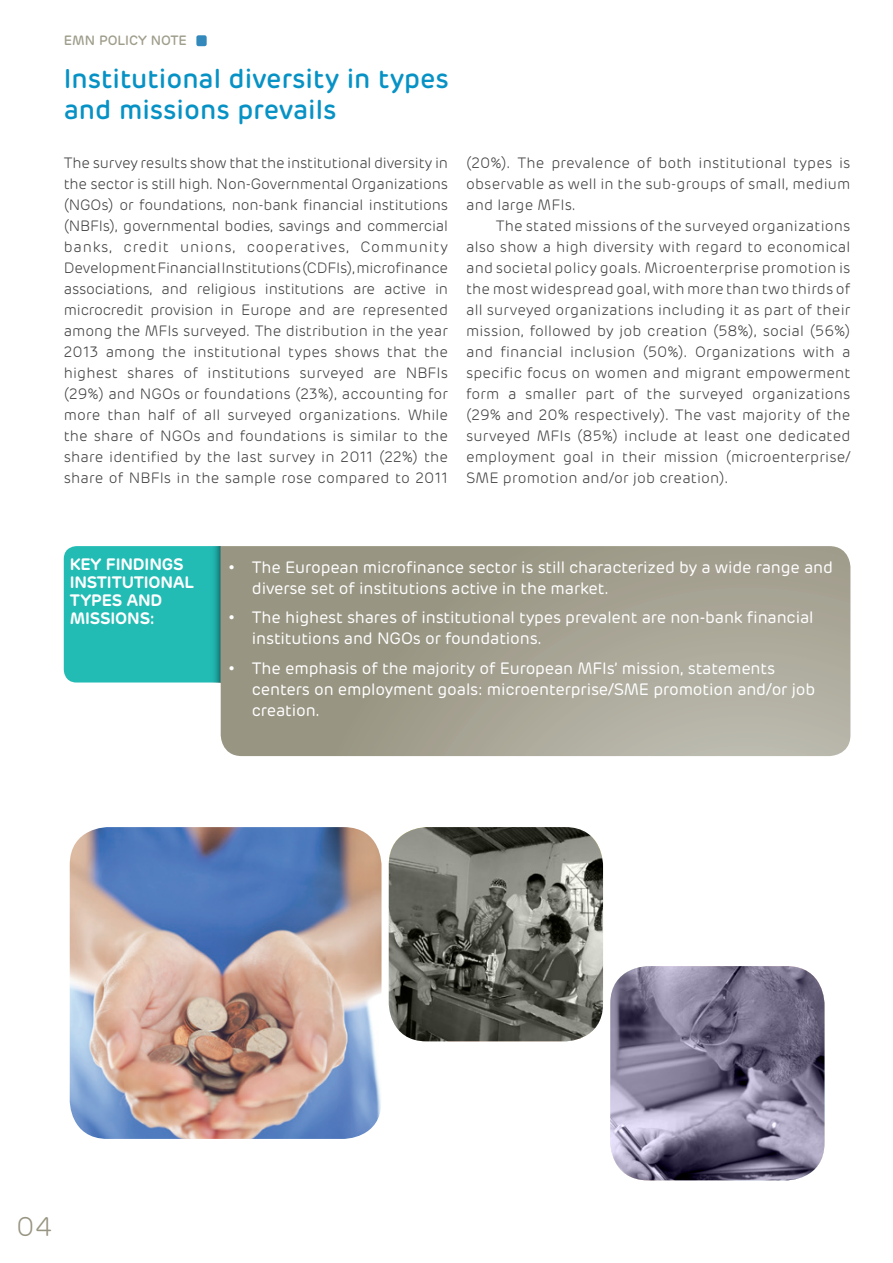
<style>
.page{position:relative;width:893px;height:1263px;background:#fff}
.page>*{position:absolute;margin:0;border:0;box-sizing:border-box;transform-origin:0 0}
.t1{font:500 27px/31.5px "Rubrik";color:#0792c5}
.t2{font:300 27px "Rubrik";color:#979481}
.t3{font:16.5px/21px "Rubrik";letter-spacing:-.01em;color:#fff}
.t4{font:600 16.5px/18px "Rubrik";letter-spacing:-.01em;color:#fff}
.t5{font:300 15px/21px "Rubrik";letter-spacing:.01em;color:#3e3e3f;text-align:justify}
.t6{font:500 13.5px "Rubrik";color:#9f9d8b}
</style>
<div class="page">
<div style="left:64px;top:546px;width:144px;height:136px;background:#22bcb5"></div>
<svg style="left:208px;top:546px;width:13px;height:136px;background:#22a59f"></svg>
<svg style="left:221px;top:546px;width:629px;height:210px;background:#a3a090"></svg>
<img style="left:70px;top:827px;width:312px;height:312px">
<img style="left:389px;top:827px;width:214px;height:214px">
<img style="left:610px;top:966px;width:214px;height:214px">
<svg style="left:389px;top:827px;width:214px;height:214px;background:#67685f"></svg>
<svg style="left:610px;top:966px;width:214px;height:214px;background:#7e7792"></svg>
<div style="left:196px;top:35px;width:11px;height:11px;background:#3388bc;border-radius:2px"></div>
<p class="t6" style="left:64px;top:32px;width:125px">EMN POLICY NOTE</p>
<h1 class="t1" style="left:64px;top:62px;width:386px">Institutional diversity in types and missions prevails</h1>
<p class="t5" style="left:64px;top:152px;width:386px">The survey results show that the institutional diversity in the sector is still high. Non-Governmental Organizations (NGOs) or foundations, non-bank financial institutions (NBFIs), governmental bodies, savings and commercial banks, credit unions, cooperatives, Community Development Financial Institutions (CDFIs), microfinance associations, and religious institutions are active in microcredit provision in Europe and are represented among the MFIs surveyed. The distribution in the year 2013 among the institutional types shows that the highest shares of institutions surveyed are NBFIs (29%) and NGOs or foundations (23%), accounting for more than half of all surveyed organizations. While the share of NGOs and foundations is similar to the share identified by the last survey in 2011 (22%) the share of NBFIs in the sample rose compared to 2011</p>
<p class="t5" style="left:466px;top:152px;width:386px">(20%). The prevalence of both institutional types is observable as well in the sub-groups of small, medium and large MFIs.</p>
<p class="t5" style="left:466px;top:215px;width:386px;text-indent:30px">The stated missions of the surveyed organizations also show a high diversity with regard to economical and societal policy goals. Microenterprise promotion is the most widespread goal, with more than two thirds of all surveyed organizations including it as part of their mission, followed by job creation (58%), social (56%) and financial inclusion (50%). Organizations with a specific focus on women and migrant empowerment form a smaller part of the surveyed organizations (29% and 20% respectively). The vast majority of the surveyed MFIs (85%) include at least one dedicated employment goal in their mission (microenterprise/ SME promotion and/or job creation).</p>
<p class="t4" style="left:70px;top:555px;width:125px">KEY FINDINGS<br>INSTITUTIONAL<br>TYPES AND<br>MISSIONS:</p>
<p class="t3" style="left:252px;top:557px;width:583px;text-indent:-24px">• The European microfinance sector is still characterized by a wide range and diverse set of institutions active in the market.</p>
<p class="t3" style="left:252px;top:607px;width:563px;text-indent:-24px">• The highest shares of institutional types prevalent are non-bank financial institutions and NGOs or foundations.</p>
<p class="t3" style="left:252px;top:658px;width:565px;text-indent:-24px">• The emphasis of the majority of European MFIs’ mission, statements centers on employment goals: microenterprise/SME promotion and/or job creation.</p>
<h1 class="t2" style="left:16px;top:1210px;width:38px">04</h1>
</div>
